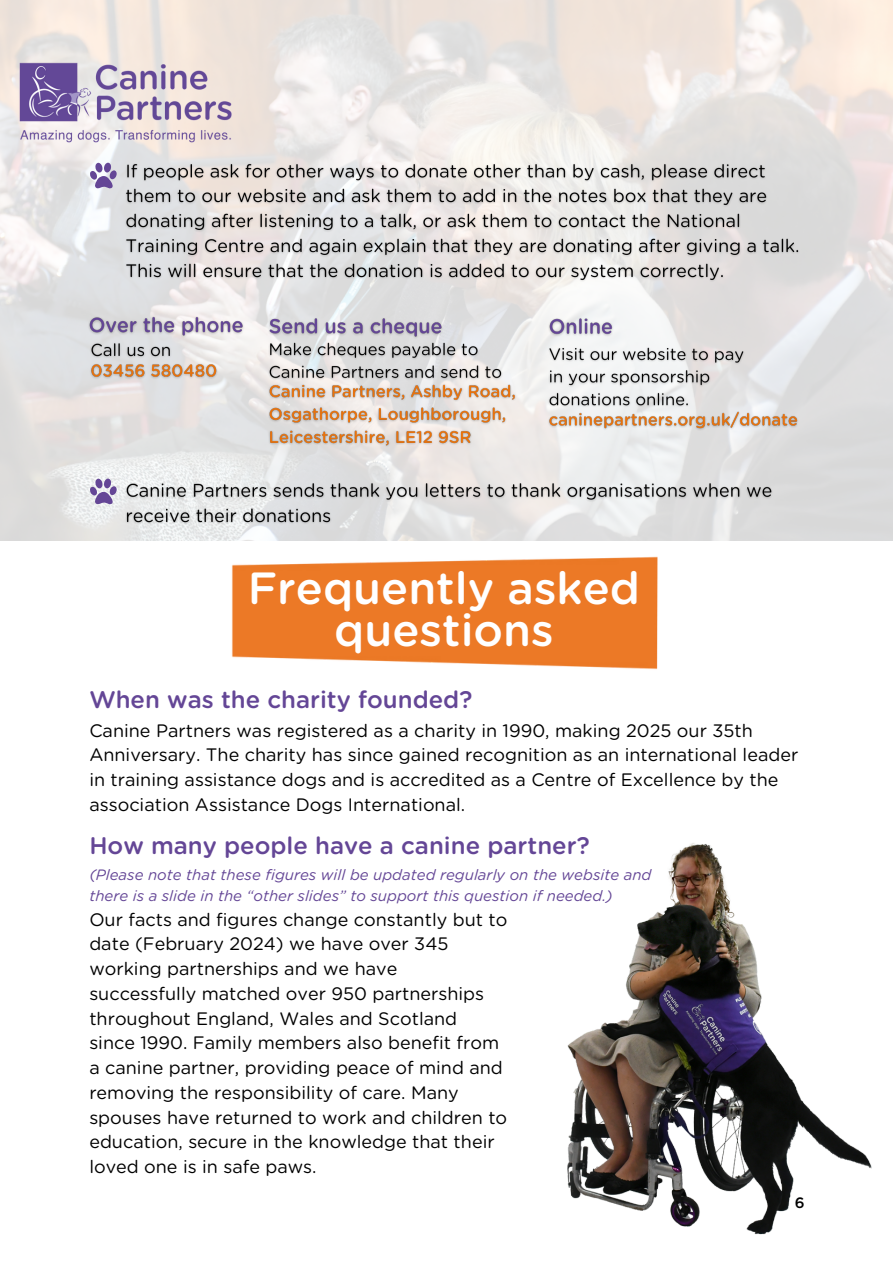
<style>
.page{position:relative;width:893px;height:1264px;background:#fff}
.page>*{position:absolute;margin:0;border:0;box-sizing:border-box;transform-origin:0 0}
.t1{font:500 45px/42.8px "Gotham Rounded";color:#fff;text-align:center}
.t2{font:500 24px "Gotham Rounded";color:#644696}
.t3{font:18px/24.8px "Gotham Rounded";color:#000}
.t4{font:italic 15px/20.2px "Gotham Rounded";color:#644696}
.t5{font:500 15px "Gotham Rounded";color:#000}
</style>
<div class="page">
<svg style="left:0;top:0;width:892px;height:541px;background:#e8e5e2"></svg>
<img style="left:17px;top:61px;width:215px;height:85px">
<svg style="left:89px;top:163px;width:27px;height:25px"></svg>
<svg style="left:89px;top:478px;width:27px;height:26px"></svg>
<img style="left:162px;top:540px;width:568px;height:130px">
<img style="left:567px;top:843px;width:305px;height:392px">
<img style="left:122px;top:161px;width:680px;height:124px">
<img style="left:122px;top:478px;width:654px;height:50px">
<img style="left:265px;top:314px;width:181px;height:28px">
<img style="left:267px;top:339px;width:240px;height:42px">
<img style="left:266px;top:381px;width:253px;height:69px">
<img style="left:545px;top:314px;width:72px;height:26px">
<img style="left:545px;top:344px;width:202px;height:64px">
<img style="left:545px;top:408px;width:256px;height:25px">
<img style="left:86px;top:313px;width:161px;height:28px">
<img style="left:89px;top:339px;width:85px;height:21px">
<img style="left:88px;top:360px;width:133px;height:22px">
<h1 class="t1" style="left:248px;top:569px;width:394px">Frequently asked questions</h1>
<h2 class="t2" style="left:89px;top:689px;width:384px">When was the charity founded?</h2>
<p class="t3" style="left:89px;top:718px;width:710px">Canine Partners was registered as a charity in 1990, making 2025 our 35th Anniversary. The charity has since gained recognition as an international leader in training assistance dogs and is accredited as a Centre of Excellence by the association Assistance Dogs International.</p>
<h2 class="t2" style="left:89px;top:834px;width:502px">How many people have a canine partner?</h2>
<p class="t4" style="left:89px;top:865px;width:563px">(Please note that these figures will be updated regularly on the website and there is a slide in the “other slides” to support this question if needed.)</p>
<p class="t3" style="left:89px;top:907px;width:419px">Our facts and figures change constantly but to date (February 2024) we have over 345 working partnerships and we have successfully matched over 950 partnerships throughout England, Wales and Scotland since 1990. Family members also benefit from a canine partner, providing peace of mind and removing the responsibility of care. Many spouses have returned to work and children to education, secure in the knowledge that their loved one is in safe paws.</p>
<p class="t5" style="left:794px;top:1196px;width:11px">6</p>
</div>
